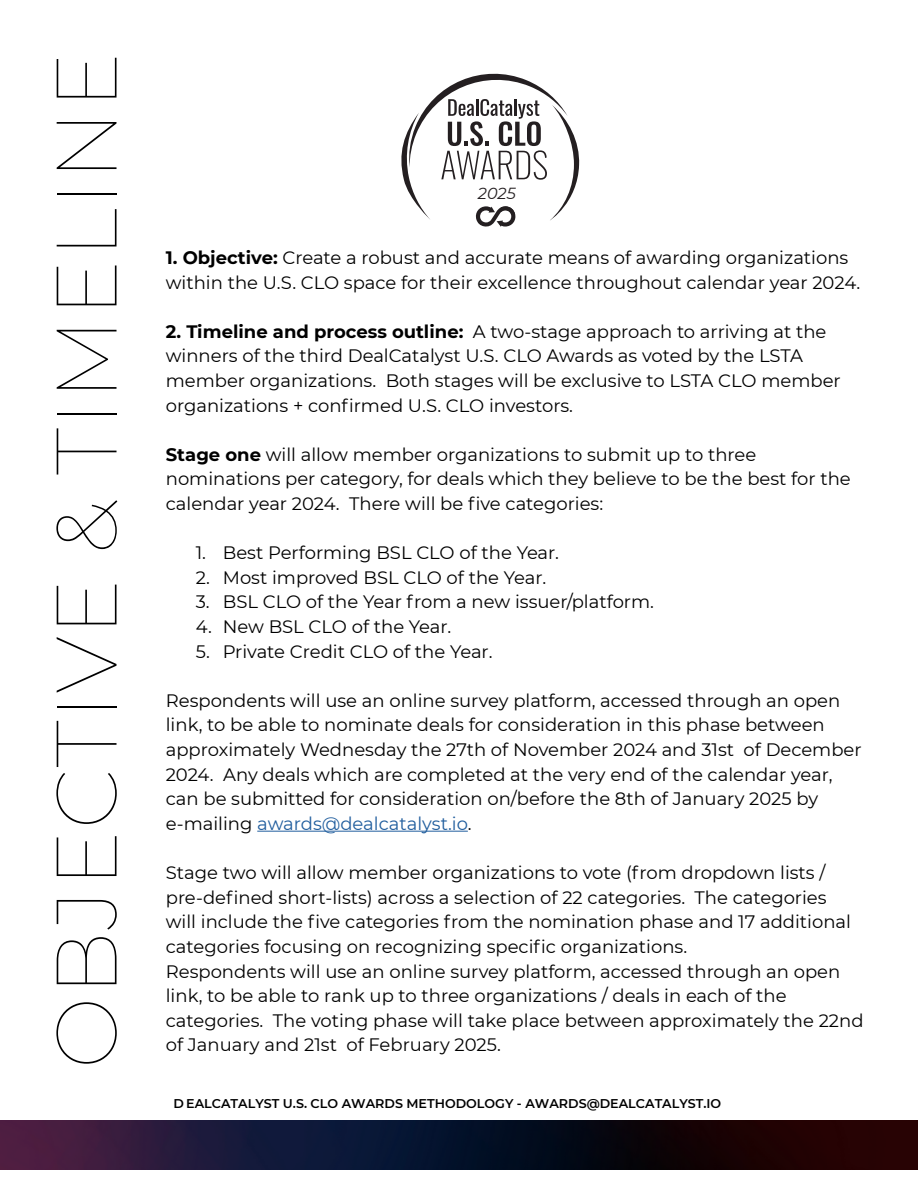
<style>
.page{position:relative;width:918px;height:1188px;background:#fff}
.page>*{position:absolute;margin:0;border:0;box-sizing:border-box;transform-origin:0 0}
.t1{font:100 85.5px "Montserrat";letter-spacing:.02em;color:#000}
.t2{font:18px/24.6px "Montserrat";color:#000}
.t3{font:italic 16.05px "Montserrat";color:#241f21}
.t4{font:600 12.75px "Montserrat";color:#000}
.s1{font-weight:700}
.s2{color:#215e9e}
</style>
<div class="page">
<img style="left:0;top:1120px;width:918px;height:50px">
<svg style="left:401px;top:73px;width:179px;height:154px"></svg>
<hr style="left:257px;top:831px;width:211px;height:1px;background:#215e9e">
<h1 class="t1" style="left:29px;top:1069px;width:1018px;rotate:-90deg">OBJECTIVE &amp; TIMELINE</h1>
<p class="t3" style="left:478px;top:182px;width:39px">2025</p>
<p class="t2" style="left:166px;top:245px;width:696px"><span class="s1">1. Objective:</span> Create a robust and accurate means of awarding organizations within the U.S. CLO space for their excellence throughout calendar year 2024.</p>
<p class="t2" style="left:166px;top:318px;width:676px"><span class="s1">2. Timeline and process outline:</span> A two-stage approach to arriving at the winners of the third DealCatalyst U.S. CLO Awards as voted by the LSTA member organizations. Both stages will be exclusive to LSTA CLO member organizations + confirmed U.S. CLO investors.</p>
<p class="t2" style="left:166px;top:442px;width:687px"><span class="s1">Stage one</span> will allow member organizations to submit up to three nominations per category, for deals which they believe to be the best for the calendar year 2024. There will be five categories:</p>
<p class="t2" style="left:196px;top:540px;width:365px">1. Best Performing BSL CLO of the Year.</p>
<p class="t2" style="left:196px;top:565px;width:352px">2. Most improved BSL CLO of the Year.</p>
<p class="t2" style="left:196px;top:589px;width:460px">3. BSL CLO of the Year from a new issuer/platform.</p>
<p class="t2" style="left:196px;top:614px;width:257px">4. New BSL CLO of the Year.</p>
<p class="t2" style="left:196px;top:638px;width:298px">5. Private Credit CLO of the Year.</p>
<p class="t2" style="left:166px;top:688px;width:697px">Respondents will use an online survey platform, accessed through an open link, to be able to nominate deals for consideration in this phase between approximately Wednesday the 27th of November 2024 and 31st of December 2024. Any deals which are completed at the very end of the calendar year, can be submitted for consideration on/before the 8th of January 2025 by e-mailing <span class="s2">awards@dealcatalyst.io</span>.</p>
<p class="t2" style="left:166px;top:860px;width:699px">Stage two will allow member organizations to vote (from dropdown lists / pre-defined short-lists) across a selection of 22 categories. The categories<br>will include the five categories from the nomination phase and 17 additional categories focusing on recognizing specific organizations.<br>Respondents will use an online survey platform, accessed through an open link, to be able to rank up to three organizations / deals in each of the categories. The voting phase will take place between approximately the 22nd of January and 21st of February 2025.</p>
<p class="t4" style="left:174px;top:1094px;width:549px">D EALCATALYST U.S. CLO AWARDS METHODOLOGY - AWARDS@DEALCATALYST.IO</p>
</div>
